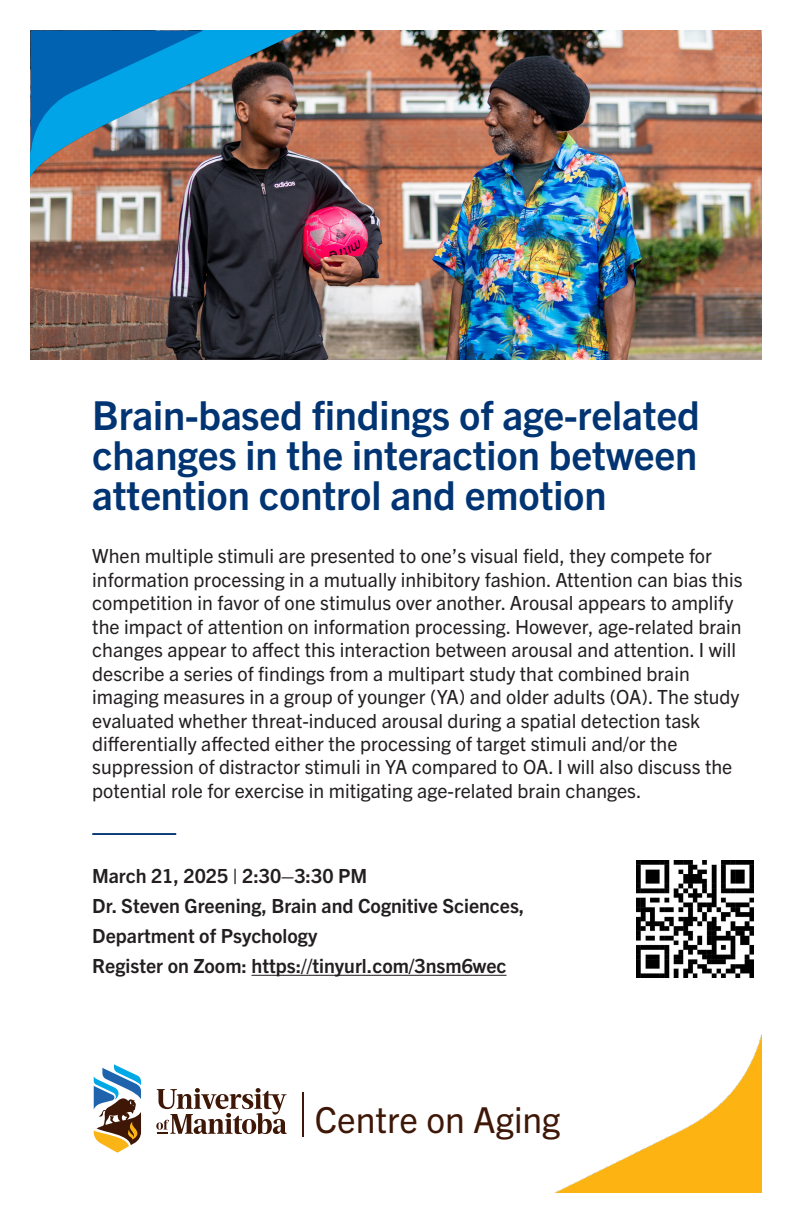
<style>
.page{position:relative;width:792px;height:1224px;background:#fff}
.page>*{position:absolute;margin:0;border:0;box-sizing:border-box;transform-origin:0 0}
.t1{font:700 40px/40px "Trade Gothic Next LT Pro";letter-spacing:-.005em;color:#003472;text-align:justify}
.t2{font:35.8px "Trade Gothic Next LT Pro";color:#3e1707}
.t3{font:19.5px/23.4px "Trade Gothic Next LT Pro";color:#231f20}
.t4{font:700 19.5px/30.2px "Trade Gothic Next LT Pro";color:#231f20}
</style>
<div class="page">
<hr style="left:303px;top:1092px;width:1px;height:44px;background:#3e1707">
<hr style="left:251px;top:975px;width:256px;height:1px;background:#231f20">
<hr style="left:92px;top:833px;width:84px;height:2px;background:#003472">
<img style="left:30px;top:30px;width:732px;height:330px">
<img style="left:30px;top:30px;width:276px;height:147px">
<img style="left:31px;top:30px;width:173px;height:133px">
<img style="left:636px;top:860px;width:118px;height:118px">
<svg style="left:156px;top:1088px;width:131px;height:46px"></svg>
<svg style="left:94px;top:1064px;width:47px;height:89px"></svg>
<img style="left:556px;top:1036px;width:205px;height:156px">
<h1 class="t1" style="left:92px;top:392px;width:609px">Brain-based findings of age-related changes in the interaction between attention control and emotion</h1>
<p class="t3" style="left:92px;top:543px;width:652px">When multiple stimuli are presented to one’s visual field, they compete for information processing in a mutually inhibitory fashion. Attention can bias this competition in favor of one stimulus over another. Arousal appears to amplify the impact of attention on information processing. However, age-related brain changes appear to affect this interaction between arousal and attention. I will describe a series of findings from a multipart study that combined brain imaging measures in a group of younger (YA) and older adults (OA). The study evaluated whether threat-induced arousal during a spatial detection task differentially affected either the processing of target stimuli and/or the suppression of distractor stimuli in YA compared to OA. I will also discuss the potential role for exercise in mitigating age-related brain changes.</p>
<p class="t4" style="left:92px;top:859px;width:434px">March 21, 2025 | 2:30–3:30 PM<br>Dr. Steven Greening, Brain and Cognitive Sciences, Department of Psychology<br>Register on Zoom: https://tinyurl.com/3nsm6wec</p>
<p class="t2" style="left:315px;top:1095px;width:247px">Centre on Aging</p>
</div>
